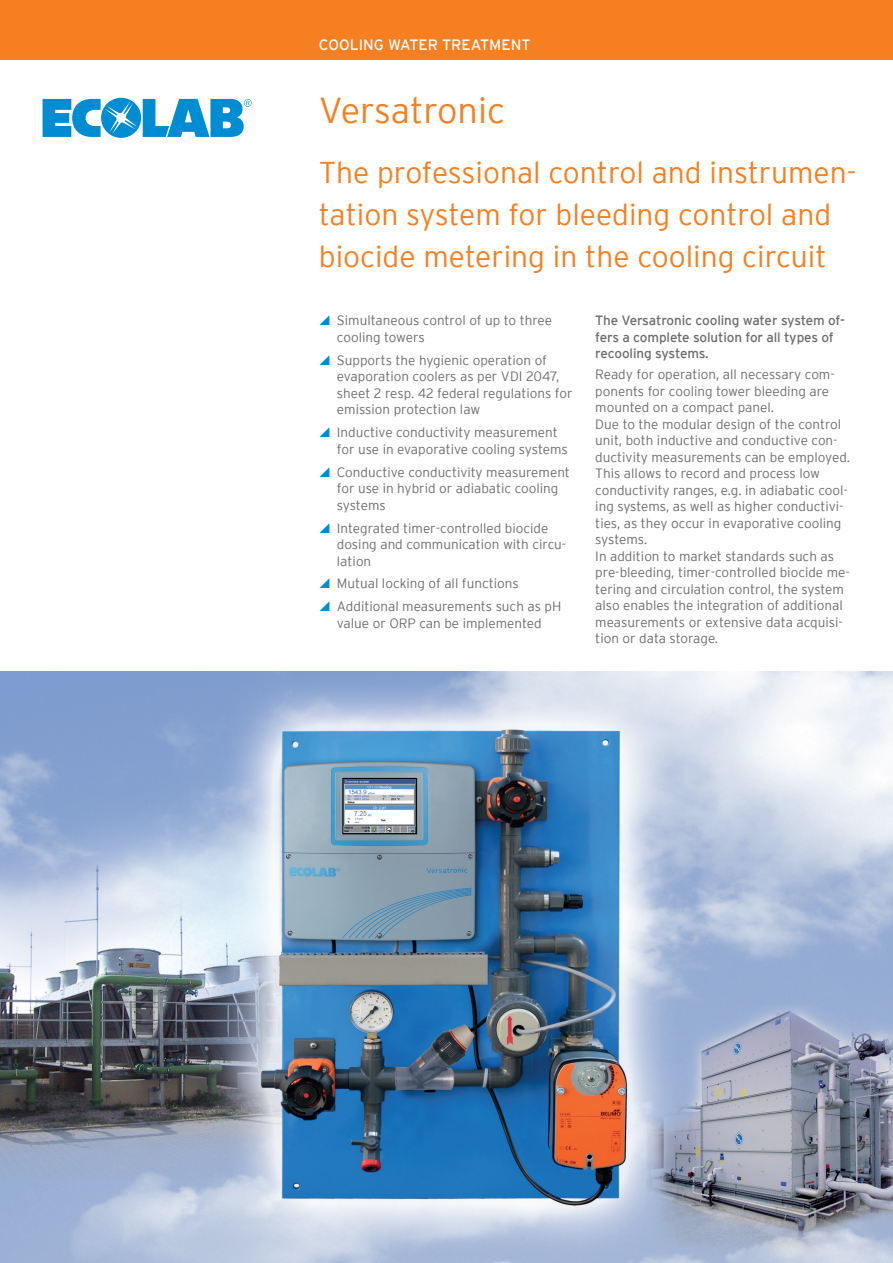
<style>
.page{position:relative;width:893px;height:1263px;background:#fff}
.page>*{position:absolute;margin:0;border:0;box-sizing:border-box;transform-origin:0 0}
.t1{font:300 36px "Interstate";color:#f57f21}
.t2{font:300 30px/42px "Interstate";color:#f57f21}
.t3{font:15px "Interstate";color:#fff}
.t4{font:300 13.5px/16.5px "Interstate";color:#6c6d70}
.t5{font:13.5px/16.5px "Interstate";letter-spacing:-.01em;color:#6c6d70}
</style>
<div class="page">
<div style="left:0;top:0;width:893px;height:60px;background:#f57f21"></div>
<svg style="left:43px;top:98px;width:209px;height:40px"></svg>
<img style="left:0;top:672px;width:893px;height:591px">
<p class="t3" style="left:319px;top:36px;width:213px">COOLING WATER TREATMENT</p>
<p class="t1" style="left:319px;top:91px;width:187px">Versatronic</p>
<p class="t2" style="left:319px;top:151px;width:539px">The professional control and instrumen&shy;tation system for bleeding control and biocide metering in the cooling circuit</p>
<p class="t4" style="left:337px;top:312px;width:217px">Simultaneous control of up to three cooling towers</p>
<p class="t4" style="left:337px;top:352px;width:237px">Supports the hygienic operation of evaporation coolers as per VDI 2047, sheet 2 resp. 42 federal regulations for emission protection law</p>
<p class="t4" style="left:337px;top:424px;width:232px">Inductive conductivity measurement for use in evaporative cooling systems</p>
<p class="t4" style="left:337px;top:463px;width:235px">Conductive conductivity measurement for use in hybrid or adiabatic cooling systems</p>
<p class="t4" style="left:337px;top:519px;width:231px">Integrated timer-controlled biocide dosing and communication with circu&shy;lation</p>
<p class="t4" style="left:337px;top:575px;width:183px">Mutual locking of all functions</p>
<p class="t4" style="left:337px;top:598px;width:226px">Additional measurements such as pH value or ORP can be implemented</p>
<p class="t5" style="left:595px;top:312px;width:251px">The Versatronic cooling water system of&shy;fers a complete solution for all types of recooling systems.</p>
<p class="t4" style="left:595px;top:366px;width:241px">Ready for operation, all necessary com&shy;ponents for cooling tower bleeding are mounted on a compact panel.</p>
<p class="t4" style="left:595px;top:416px;width:256px">Due to the modular design of the control unit, both inductive and conductive con&shy;ductivity measurements can be employed.<br>This allows to record and process low conductivity ranges, e.g. in adiabatic cool&shy;ing systems, as well as higher conductivi&shy;ties, as they occur in evaporative cooling systems.</p>
<p class="t4" style="left:595px;top:548px;width:256px">In addition to market standards such as pre-bleeding, timer-controlled biocide me&shy;tering and circulation control, the system also enables the integration of additional measurements or extensive data acquisi&shy;tion or data storage.</p>
</div>
